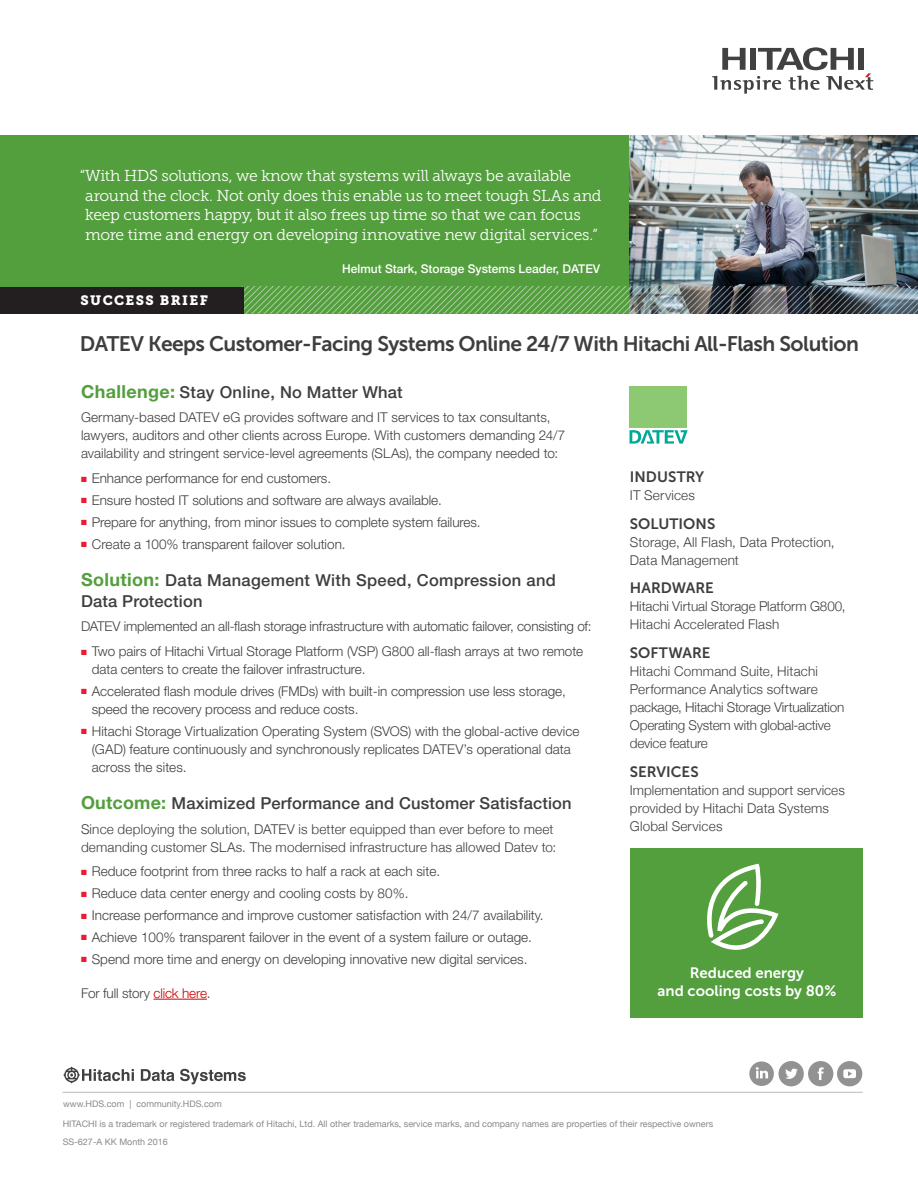
<style>
.page{position:relative;width:918px;height:1188px;background:#fff}
.page>*{position:absolute;margin:0;border:0;box-sizing:border-box;transform-origin:0 0}
.t1{font:21px "Museo Sans 700";letter-spacing:-.025em;color:#3e3e3f}
.Page_1_Lead_Paragrap{font:500 16.5px/21px "Helvetica Neue LT Std";letter-spacing:.01em;color:#3e3e3f}
.t2{font:15.75px/19.5px "Museo Slab 300";letter-spacing:-.02em;color:#fff}
.t3{font:15px "Museo Sans 700";letter-spacing:.005em;color:#3e3e3f}
.t4{font:15px/18px "Museo Sans 700";color:#fff;text-align:center}
.Page_1_Lead_Paragrap-2{font:300 13.5px/18px "Helvetica Neue LT Std";color:#3e3e3f}
.Page_1_Lead_Paragrap-3{font:300 13.5px/18px "Helvetica Neue";letter-spacing:.01em;color:#3e3e3f}
.Page_1_Lead_Paragrap-4{font:300 13.5px/18px "Helvetica Neue";letter-spacing:-.01em;color:#3e3e3f}
.Body{font:300 13.5px "Helvetica Neue LT Std";letter-spacing:-.01em;color:#3e3e3f}
.t5{font:13.5px "Museo Slab 900";letter-spacing:.1em;color:#fff}
.t6{font:500 12px "Helvetica Neue";color:#fff}
.t7{font:9px "Helvetica Neue";color:#8c8888}
.s1{font-weight:700;font-size:18px;color:#539e3d}
.s2{color:#ed1a33}
.s3{color:#c00}
</style>
<div class="page">
<svg style="left:712px;top:47px;width:161px;height:47px"></svg>
<div style="left:0;top:135px;width:654px;height:179px;background:#539e3d"></div>
<img style="left:630px;top:135px;width:288px;height:152px">
<hr style="left:153px;top:999px;width:54px;height:1px;background:#c00">
<svg style="left:243px;top:287px;width:675px;height:27px"></svg>
<div style="left:0;top:287px;width:243px;height:27px;background:#231f20"></div>
<svg style="left:630px;top:427px;width:57px;height:1px"></svg>
<div style="left:630px;top:386px;width:57px;height:41px;background:#8cc972"></div>
<svg style="left:630px;top:430px;width:58px;height:14px"></svg>
<div style="left:808px;top:1061px;width:25px;height:25px;background:#929292;border-radius:50%"></div>
<svg style="left:818px;top:1067px;width:6px;height:13px"></svg>
<svg style="left:749px;top:1061px;width:25px;height:25px"></svg>
<svg style="left:756px;top:1067px;width:12px;height:11px"></svg>
<svg style="left:778px;top:1061px;width:26px;height:25px"></svg>
<svg style="left:785px;top:1069px;width:13px;height:10px"></svg>
<div style="left:837px;top:1061px;width:25px;height:25px;background:#929292;border-radius:50%"></div>
<svg style="left:843px;top:1069px;width:13px;height:9px"></svg>
<hr style="left:63px;top:1092px;width:800px;height:1px;background:#bdb9b9">
<svg style="left:141px;top:1069px;width:33px;height:12px"></svg>
<svg style="left:180px;top:1069px;width:66px;height:15px"></svg>
<svg style="left:63px;top:1066px;width:71px;height:18px"></svg>
<div style="left:630px;top:848px;width:233px;height:170px;background:#539e3d"></div>
<svg style="left:707px;top:864px;width:71px;height:86px"></svg>
<p class="t2" style="left:85px;top:166px;width:518px;text-indent:-5px">“With HDS solutions, we know that systems will always be available around the clock. Not only does this enable us to meet tough SLAs and keep customers happy, but it also frees up time so that we can focus more time and energy on developing innovative new digital services.”</p>
<p class="t5" style="left:81px;top:292px;width:129px">SUCCESS BRIEF</p>
<p class="t6" style="left:342px;top:259px;width:260px">Helmut Stark, Storage Systems Leader, DATEV</p>
<p class="t1" style="left:80px;top:332px;width:780px">DATEV Keeps Customer-Facing Systems Online 24/7 With Hitachi All-Flash Solution</p>
<p class="Page_1_Lead_Paragrap" style="left:81px;top:381px;width:323px"><span class="s1">Challenge:</span> Stay Online, No Matter What</p>
<p class="Page_1_Lead_Paragrap-2" style="left:81px;top:408px;width:486px">Germany-based DATEV eG provides software and IT services to tax consultants, lawyers, auditors and other clients across Europe. With customers demanding 24/7 availability and stringent service-level agreements (SLAs), the company needed to:</p>
<p class="Page_1_Lead_Paragrap-2" style="left:81px;top:469px;width:252px"><span class="s2">■</span> Enhance performance for end customers.</p>
<p class="Page_1_Lead_Paragrap-2" style="left:81px;top:491px;width:362px"><span class="s2">■</span> Ensure hosted IT solutions and software are always available.</p>
<p class="Page_1_Lead_Paragrap-2" style="left:81px;top:513px;width:401px"><span class="s2">■</span> Prepare for anything, from minor issues to complete system failures.</p>
<p class="Page_1_Lead_Paragrap-2" style="left:81px;top:534px;width:266px"><span class="s2">■</span> Create a 100% transparent failover solution.</p>
<p class="Page_1_Lead_Paragrap" style="left:81px;top:569px;width:476px"><span class="s1">Solution:</span> Data Management With Speed, Compression and<br>Data Protection</p>
<p class="Body" style="left:81px;top:618px;width:512px">DATEV implemented an all-flash storage infrastructure with automatic failover, consisting of:</p>
<p class="Page_1_Lead_Paragrap-2" style="left:92px;top:642px;width:493px;text-indent:-11px"><span class="s2">■</span> Two pairs of Hitachi Virtual Storage Platform (VSP) G800 all-flash arrays at two remote data centers to create the failover infrastructure.</p>
<p class="Page_1_Lead_Paragrap-2" style="left:92px;top:682px;width:476px;text-indent:-11px"><span class="s2">■</span> Accelerated flash module drives (FMDs) with built-in compression use less storage, speed the recovery process and reduce costs.</p>
<p class="Page_1_Lead_Paragrap-2" style="left:92px;top:722px;width:489px;text-indent:-11px"><span class="s2">■</span> Hitachi Storage Virtualization Operating System (SVOS) with the global-active device (GAD) feature continuously and synchronously replicates DATEV’s operational data across the sites.</p>
<p class="Page_1_Lead_Paragrap" style="left:81px;top:792px;width:492px"><span class="s1">Outcome:</span> Maximized Performance and Customer Satisfaction</p>
<p class="Page_1_Lead_Paragrap-3" style="left:81px;top:819px;width:477px">Since deploying the solution, DATEV is better equipped than ever before to meet demanding customer SLAs. The modernised infrastructure has allowed Datev to:</p>
<p class="Page_1_Lead_Paragrap-2" style="left:81px;top:862px;width:361px"><span class="s2">■</span> Reduce footprint from three racks to half a rack at each site.</p>
<p class="Page_1_Lead_Paragrap-2" style="left:81px;top:884px;width:329px"><span class="s2">■</span> Reduce data center energy and cooling costs by 80%.</p>
<p class="Page_1_Lead_Paragrap-2" style="left:81px;top:906px;width:464px"><span class="s2">■</span> Increase performance and improve customer satisfaction with 24/7 availability.</p>
<p class="Page_1_Lead_Paragrap-2" style="left:81px;top:928px;width:452px"><span class="s2">■</span> Achieve 100% transparent failover in the event of a system failure or outage.</p>
<p class="Page_1_Lead_Paragrap-2" style="left:81px;top:950px;width:448px"><span class="s2">■</span> Spend more time and energy on developing innovative new digital services.</p>
<p class="Page_1_Lead_Paragrap-2" style="left:81px;top:984px;width:131px">For full story <span class="s3">click here</span>.</p>
<p class="t3" style="left:630px;top:468px;width:76px">INDUSTRY</p>
<p class="Page_1_Lead_Paragrap-3" style="left:630px;top:485px;width:67px">IT Services</p>
<p class="t3" style="left:630px;top:515px;width:87px">SOLUTIONS</p>
<p class="Page_1_Lead_Paragrap-3" style="left:630px;top:532px;width:206px">Storage, All Flash, Data Protection,<br>Data Management</p>
<p class="t3" style="left:630px;top:580px;width:86px">HARDWARE</p>
<p class="Page_1_Lead_Paragrap-3" style="left:630px;top:597px;width:217px">Hitachi Virtual Storage Platform G800,<br>Hitachi Accelerated Flash</p>
<p class="t3" style="left:630px;top:644px;width:82px">SOFTWARE</p>
<p class="Page_1_Lead_Paragrap-4" style="left:630px;top:661px;width:216px">Hitachi Command Suite, Hitachi<br>Performance Analytics software package, Hitachi Storage Virtualization<br>Operating System with global-active device feature</p>
<p class="t3" style="left:630px;top:763px;width:70px">SERVICES</p>
<p class="Page_1_Lead_Paragrap-3" style="left:630px;top:780px;width:216px">Implementation and support services provided by Hitachi Data Systems<br>Global Services</p>
<p class="t4" style="left:658px;top:964px;width:180px">Reduced energy<br>and cooling costs by 80%</p>
<p class="t7" style="left:63px;top:1098px;width:160px">www.HDS.com | community.HDS.com</p>
<p class="t7" style="left:63px;top:1117px;width:652px">HITACHI is a trademark or registered trademark of Hitachi, Ltd. All other trademarks, service marks, and company names are properties of their respective owners</p>
<p class="t7" style="left:63px;top:1135px;width:106px">SS-627-A KK Month 2016</p>
</div>
